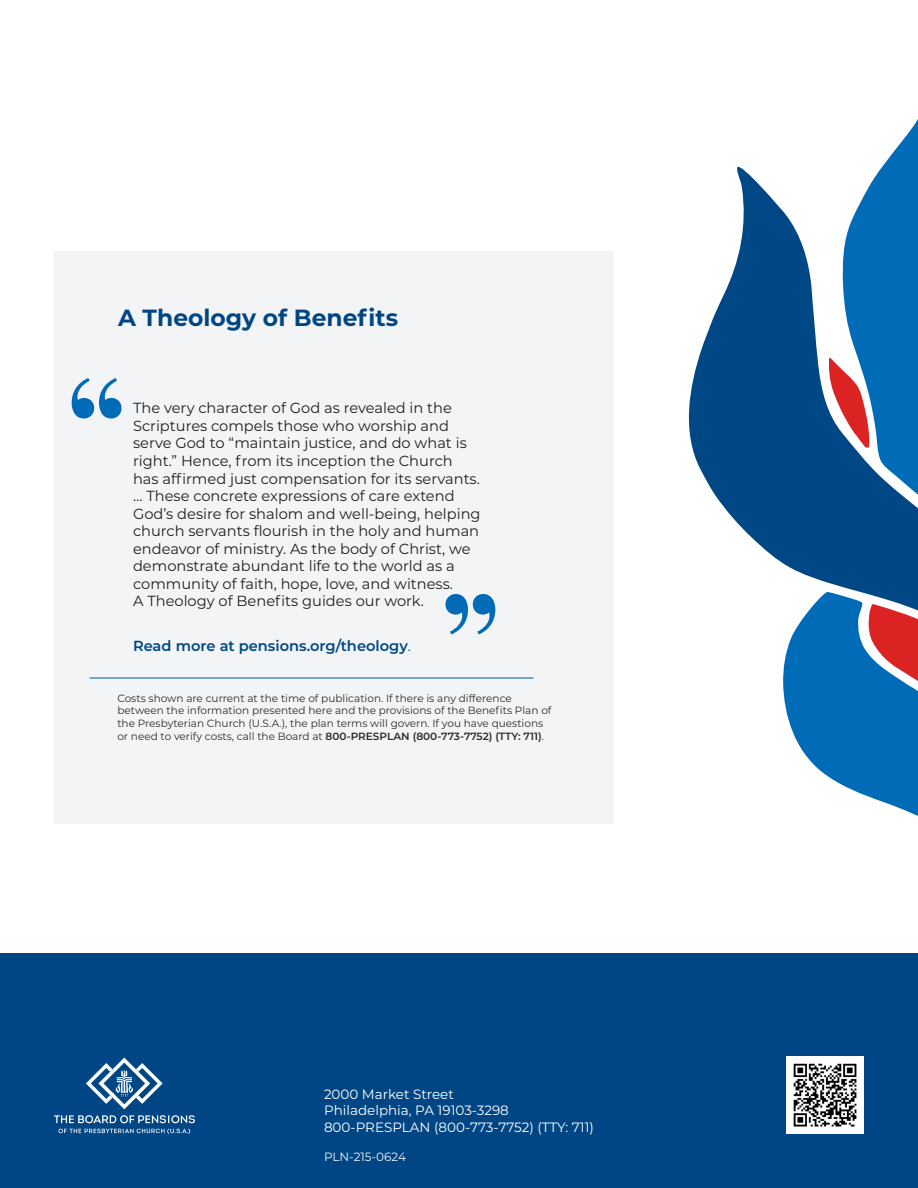
<style>
.page{position:relative;width:918px;height:1188px;background:#fff}
.page>*{position:absolute;margin:0;border:0;box-sizing:border-box;transform-origin:0 0}
.Title_Blue_2{font:700 23.4px "Montserrat";color:#004684}
.Call_out{font:14.7px/17.5px "Montserrat";color:#231f20}
.Call_out-2{font:600 14.7px "Montserrat";color:#004684}
.t1{font:13.5px/16.2px "Montserrat";color:#fff}
.t2{font:12px "Montserrat";color:#f2f3f4}
.t3{font:10.5px/12.6px "Montserrat";color:#282c31}
.s1{font-weight:400}
.s2{font-weight:600}
</style>
<div class="page">
<div style="left:54px;top:251px;width:559px;height:573px;background:#f2f3f4"></div>
<div style="left:0;top:953px;width:918px;height:235px;background:#004684"></div>
<svg style="left:54px;top:1115px;width:141px;height:8px"></svg>
<svg style="left:58px;top:1129px;width:132px;height:5px"></svg>
<svg style="left:86px;top:1058px;width:77px;height:51px"></svg>
<svg style="left:689px;top:166px;width:94px;height:398px;fill:#004785"></svg>
<svg style="left:783px;top:119px;width:135px;height:697px"></svg>
<svg style="left:446px;top:594px;width:49px;height:40px"></svg>
<svg style="left:72px;top:378px;width:50px;height:40px"></svg>
<img style="left:786px;top:1056px;width:78px;height:78px">
<hr style="left:90px;top:677px;width:444px;height:2px;background:#0f6cb6">
<p class="Title_Blue_2" style="left:118px;top:301px;width:282px">A Theology of Benefits</p>
<p class="Call_out" style="left:133px;top:399px;width:349px">The very character of God as revealed in the Scriptures compels those who worship and serve God to “maintain justice, and do what is right.” Hence, from its inception the Church has affirmed just compensation for its servants. … These concrete expressions of care extend God’s desire for shalom and well-being, helping church servants flourish in the holy and human endeavor of ministry. As the body of Christ, we demonstrate abundant life to the world as a community of faith, hope, love, and witness.<br>A Theology of Benefits guides our work.</p>
<p class="Call_out-2" style="left:133px;top:636px;width:279px">Read more at pensions.org/theology<span class="s1">.</span></p>
<p class="t3" style="left:117px;top:691px;width:436px">Costs shown are current at the time of publication. If there is any difference between the information presented here and the provisions of the Benefits Plan of the Presbyterian Church (U.S.A.), the plan terms will govern. If you have questions or need to verify costs, call the Board at <span class="s2">800-PRESPLAN (800-773-7752) (TTY: 711)</span>.</p>
<p class="t1" style="left:324px;top:1086px;width:271px">2000 Market Street<br>Philadelphia, PA 19103-3298<br>800-PRESPLAN (800-773-7752) (TTY: 711)</p>
<p class="t2" style="left:324px;top:1148px;width:83px">PLN-215-0624</p>
</div>
